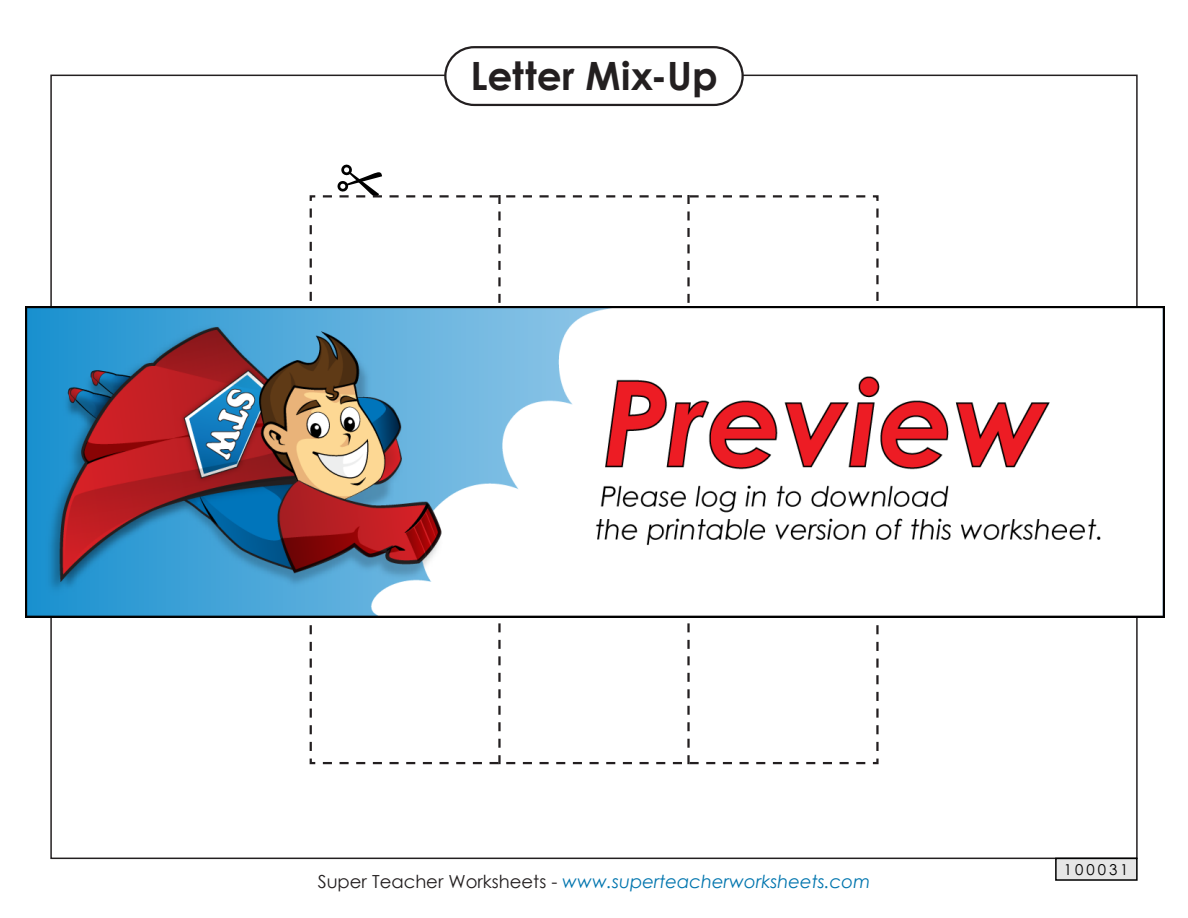
<style>
.page{position:relative;width:1188px;height:918px;background:#fff}
.page>*{position:absolute;margin:0;border:0;box-sizing:border-box;transform-origin:0 0}
.t1{font:700 39px "Century Gothic 2";letter-spacing:.005em;color:#231f20}
.t2{font:italic 18px "Century Gothic 2";color:#0075ae}
.t3{font:15px "Century STW4";letter-spacing:.2em;color:#000}
.s1{font-style:normal;color:#231f20}
</style>
<div class="page">
<div style="left:444px;top:46px;width:300px;height:60px;border:2px solid #231f20;border-radius:29px"></div>
<svg style="left:310px;top:164px;width:569px;height:600px"></svg>
<div style="left:1055px;top:858px;width:83px;height:23px;background:#e6e6e6;border:2px solid #000"></div>
<img style="left:26px;top:306px;width:1139px;height:311px">
<h1 class="t1" style="left:471px;top:46px;width:249px">Letter Mix-Up</h1>
<p class="t2" style="left:318px;top:869px;width:554px"><span class="s1">Super Teacher Worksheets -</span> www.superteacherworksheets.com</p>
<p class="t3" style="left:1064px;top:859px;width:66px">100031</p>
</div>
